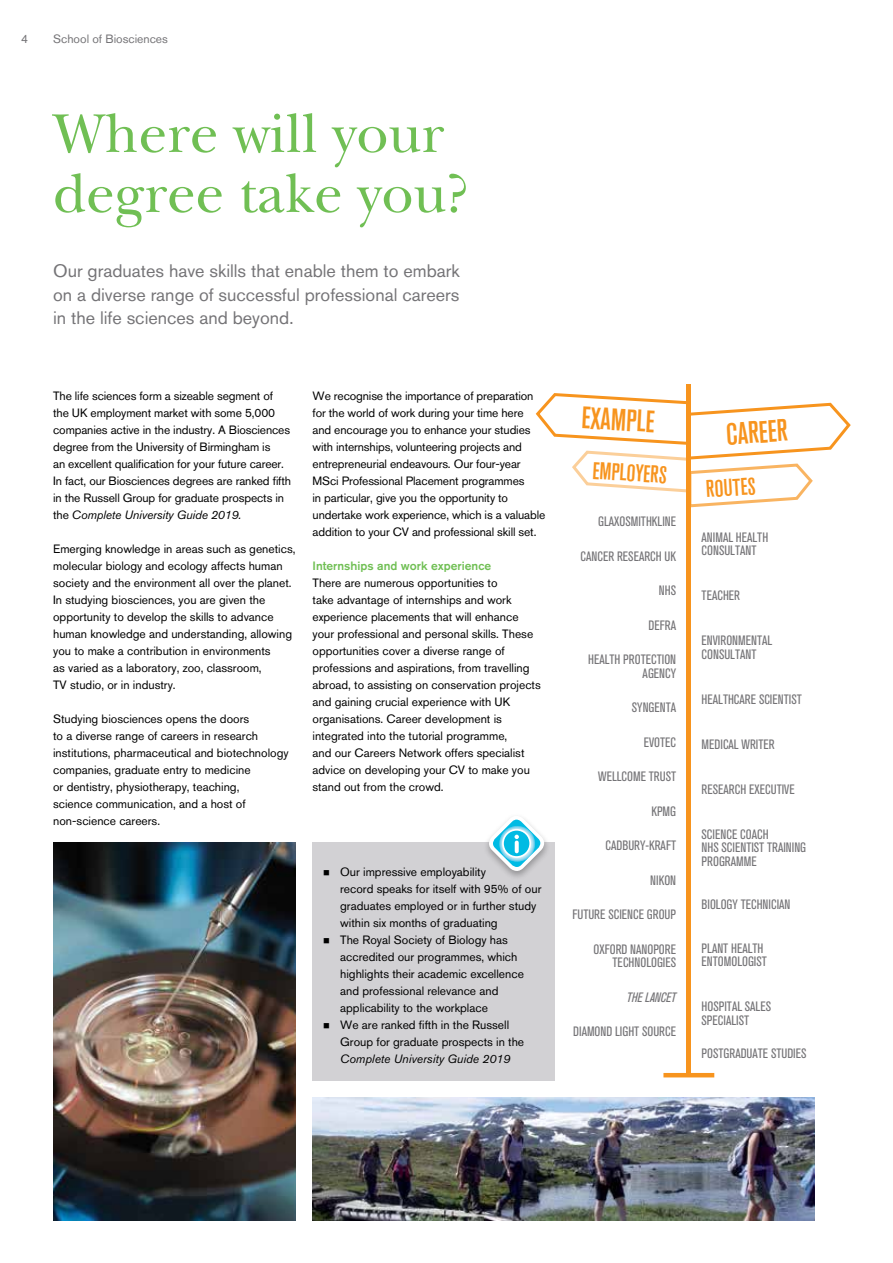
<style>
.page{position:relative;width:893px;height:1263px;background:#fff}
.page>*{position:absolute;margin:0;border:0;box-sizing:border-box;transform-origin:0 0}
.t1{font:57px/60px "New Baskerville LT";color:#70bf54}
.t2{font:500 condensed 30.75px "Akzidenz Grotesk BQ";color:#f7941e}
.t3{font:500 condensed 24px "Akzidenz Grotesk BQ";color:#f7941e}
.t4{font:18px/23.2px "Akzidenz Grotesk BQ";color:#757477;text-align:justify}
.t5{font:condensed 13.5px/13.5px "Akzidenz Grotesk BQ";color:#757477}
.t6{font:italic condensed 13.5px "Akzidenz Grotesk BQ";color:#757477}
.t7{font:12px/17px "Akzidenz Grotesk BQ";color:#000}
.t8{font:500 12px "Akzidenz Grotesk BQ";color:#70bf54}
.t9{font:italic 12px "Akzidenz Grotesk BQ";color:#000}
.t10{font:12px "Akzidenz Grotesk BQ";color:#757477}
.s1{font-style:italic}
</style>
<div class="page">
<div style="left:686px;top:384px;width:5px;height:691px;background:#f7941e"></div>
<svg style="left:535px;top:393px;width:316px;height:115px"></svg>
<hr style="left:663px;top:1073px;width:51px;height:4px;background:#f7941e">
<img style="left:53px;top:842px;width:243px;height:378px">
<div style="left:313px;top:842px;width:242px;height:238px;background:#d2d1d4"></div>
<div style="left:483px;top:813px;width:68px;height:68px;background:#000;opacity:.3"></div>
<svg style="left:485px;top:813px;width:63px;height:62px"></svg>
<img style="left:313px;top:1097px;width:501px;height:123px">
<p class="t10" style="left:21px;top:32px;width:8px">4</p>
<p class="t10" style="left:53px;top:32px;width:116px">School of Biosciences</p>
<h1 class="t1" style="left:53px;top:104px;width:418px">Where will your degree take you?</h1>
<h3 class="t4" style="left:53px;top:259px;width:408px">Our graduates have skills that enable them to embark on a diverse range of successful professional careers in the life sciences and beyond.</h3>
<p class="t7" style="left:53px;top:387px;width:239px">The life sciences form a sizeable segment of the UK employment market with some 5,000 companies active in the industry. A Biosciences degree from the University of Birmingham is<br>an excellent qualification for your future career.<br>In fact, our Biosciences degrees are ranked fifth in the Russell Group for graduate prospects in the <span class="s1">Complete University Guide 2019.</span></p>
<p class="t7" style="left:53px;top:540px;width:244px">Emerging knowledge in areas such as genetics, molecular biology and ecology affects human society and the environment all over the planet.<br>In studying biosciences, you are given the opportunity to develop the skills to advance human knowledge and understanding, allowing you to make a contribution in environments<br>as varied as a laboratory, zoo, classroom,<br>TV studio, or in industry.</p>
<p class="t7" style="left:53px;top:710px;width:237px">Studying biosciences opens the doors<br>to a diverse range of careers in research institutions, pharmaceutical and biotechnology companies, graduate entry to medicine<br>or dentistry, physiotherapy, teaching,<br>science communication, and a host of non-science careers.</p>
<p class="t7" style="left:313px;top:387px;width:234px">We recognise the importance of preparation for the world of work during your time here<br>and encourage you to enhance your studies with internships, volunteering projects and entrepreneurial endeavours. Our four-year MSci Professional Placement programmes<br>in particular, give you the opportunity to undertake work experience, which is a valuable addition to your CV and professional skill set.</p>
<p class="t8" style="left:313px;top:558px;width:180px">Internships and work experience</p>
<p class="t7" style="left:313px;top:574px;width:230px">There are numerous opportunities to<br>take advantage of internships and work experience placements that will enhance your professional and personal skills. These opportunities cover a diverse range of professions and aspirations, from travelling abroad, to assisting on conservation projects and gaining crucial experience with UK organisations. Career development is integrated into the tutorial programme,<br>and our Careers Network offers specialist advice on developing your CV to make you stand out from the crowd.</p>
<p class="t7" style="left:340px;top:863px;width:203px;text-indent:-17px">■ Our impressive employability<br>record speaks for itself with 95% of our graduates employed or in further study within six months of graduating</p>
<p class="t7" style="left:340px;top:931px;width:185px;text-indent:-17px">■ The Royal Society of Biology has accredited our programmes, which highlights their academic excellence and professional relevance and applicability to the workplace</p>
<p class="t7" style="left:340px;top:1016px;width:186px;text-indent:-17px">■ We are ranked fifth in the Russell<br>Group for graduate prospects in the</p>
<p class="t9" style="left:340px;top:1052px;width:172px">Complete University Guide 2019</p>
<h2 class="t2" style="left:583px;top:400px;width:75px;rotate:3deg">EXAMPLE</h2>
<h3 class="t3" style="left:594px;top:457px;width:76px;rotate:4deg">EMPLOYERS</h3>
<p class="t5" style="left:598px;top:515px;width:79px">GLAXOSMITHKLINE</p>
<p class="t5" style="left:580px;top:549px;width:97px">CANCER RESEARCH UK</p>
<p class="t5" style="left:659px;top:584px;width:19px">NHS</p>
<p class="t5" style="left:649px;top:619px;width:29px">DEFRA</p>
<p class="t5" style="left:588px;top:653px;width:89px;text-align:right">HEALTH PROTECTION<br>AGENCY</p>
<p class="t5" style="left:632px;top:701px;width:46px">SYNGENTA</p>
<p class="t5" style="left:644px;top:736px;width:34px">EVOTEC</p>
<p class="t5" style="left:598px;top:770px;width:79px">WELLCOME TRUST</p>
<p class="t5" style="left:651px;top:805px;width:26px">KPMG</p>
<p class="t5" style="left:606px;top:839px;width:72px">CADBURY-KRAFT</p>
<p class="t5" style="left:650px;top:874px;width:27px">NIKON</p>
<p class="t5" style="left:572px;top:908px;width:105px">FUTURE SCIENCE GROUP</p>
<p class="t5" style="left:593px;top:943px;width:84px;text-align:right">OXFORD NANOPORE<br>TECHNOLOGIES</p>
<p class="t6" style="left:627px;top:989px;width:51px">THE LANCET</p>
<p class="t5" style="left:573px;top:1025px;width:104px">DIAMOND LIGHT SOURCE</p>
<h2 class="t2" style="left:725px;top:416px;width:63px;rotate:-3deg">CAREER</h2>
<h3 class="t3" style="left:705px;top:476px;width:51px;rotate:-4deg">ROUTES</h3>
<p class="t5" style="left:702px;top:531px;width:68px">ANIMAL HEALTH<br>CONSULTANT</p>
<p class="t5" style="left:702px;top:589px;width:40px">TEACHER</p>
<p class="t5" style="left:702px;top:634px;width:72px">ENVIRONMENTAL<br>CONSULTANT</p>
<p class="t5" style="left:702px;top:693px;width:102px">HEALTHCARE SCIENTIST</p>
<p class="t5" style="left:702px;top:738px;width:75px">MEDICAL WRITER</p>
<p class="t5" style="left:702px;top:783px;width:95px">RESEARCH EXECUTIVE</p>
<p class="t5" style="left:702px;top:828px;width:106px">SCIENCE COACH<br>NHS SCIENTIST TRAINING<br>PROGRAMME</p>
<p class="t5" style="left:702px;top:898px;width:90px">BIOLOGY TECHNICIAN</p>
<p class="t5" style="left:702px;top:942px;width:67px">PLANT HEALTH<br>ENTOMOLOGIST</p>
<p class="t5" style="left:702px;top:1000px;width:71px">HOSPITAL SALES<br>SPECIALIST</p>
<p class="t5" style="left:702px;top:1047px;width:106px">POSTGRADUATE STUDIES</p>
</div>
